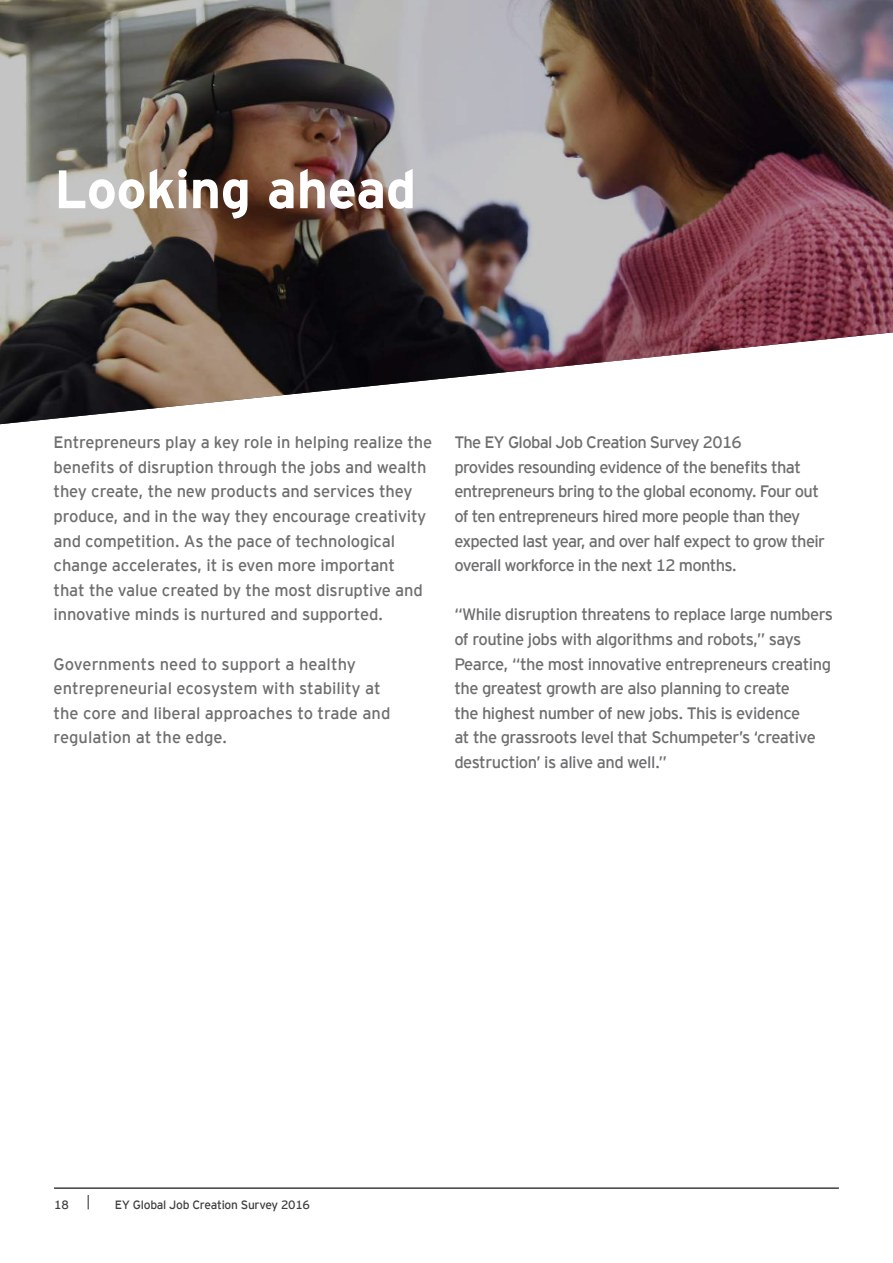
<style>
.page{position:relative;width:893px;height:1263px;background:#fff}
.page>*{position:absolute;margin:0;border:0;box-sizing:border-box;transform-origin:0 0}
.t1{font:700 54px "EY Interstate";letter-spacing:-.005em;color:#fff}
.t2{font:16.5px/24.6px "EY Interstate";letter-spacing:-.03em;color:#6e6e70}
.t3{font:16.5px/24.6px "EY Interstate";letter-spacing:-.01em;color:#6e6e70}
.t4{font:16.5px/24.6px "EY Interstate";color:#6e6e70}
.t5{font:12px "EY Interstate";letter-spacing:-.02em;color:#404042}
</style>
<div class="page">
<hr style="left:54px;top:1187px;width:785px;height:2px;background:#404042">
<svg style="left:88px;top:1195px;width:1px;height:14px"></svg>
<img style="left:0;top:0;width:893px;height:424px">
<h1 class="t1" style="left:54px;top:150px;width:364px">Looking ahead</h1>
<p class="t3" style="left:54px;top:429px;width:380px">Entrepreneurs play a key role in helping realize the benefits of disruption through the jobs and wealth they create, the new products and services they produce, and in the way they encourage creativity and competition. As the pace of technological change accelerates, it is even more important<br>that the value created by the most disruptive and innovative minds is nurtured and supported.</p>
<p class="t4" style="left:54px;top:650px;width:338px">Governments need to support a healthy entrepreneurial ecosystem with stability at the core and liberal approaches to trade and regulation at the edge.</p>
<p class="t2" style="left:454px;top:429px;width:372px">The EY Global Job Creation Survey 2016<br>provides resounding evidence of the benefits that entrepreneurs bring to the global economy. Four out of ten entrepreneurs hired more people than they expected last year, and over half expect to grow their overall workforce in the next 12 months.</p>
<p class="t2" style="left:454px;top:601px;width:380px">“While disruption threatens to replace large numbers of routine jobs with algorithms and robots,” says Pearce, “the most innovative entrepreneurs creating the greatest growth are also planning to create<br>the highest number of new jobs. This is evidence<br>at the grassroots level that Schumpeter’s ‘creative destruction’ is alive and well.”</p>
<p class="t5" style="left:54px;top:1196px;width:16px">18</p>
<p class="t5" style="left:115px;top:1196px;width:197px">EY Global Job Creation Survey 2016</p>
</div>
